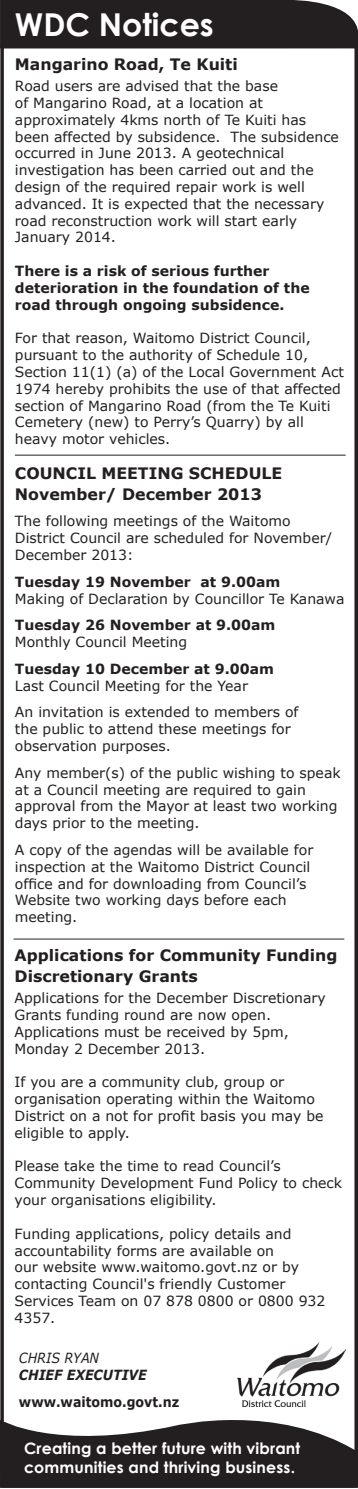
<style>
.page{position:relative;width:358px;height:1489px;background:#fff}
.page>*{position:absolute;margin:0;border:0;box-sizing:border-box;transform-origin:0 0}
.t1{font:700 31.5px "Century Gothic";color:#fff}
.t2{font:700 15.75px/21px "Verdana";color:#231f20}
.t3{font:700 15.75px/18.9px "Century Gothic";letter-spacing:.01em;color:#fff}
.t4{font:14px/16.8px "Verdana";color:#231f20}
.t5{font:700 14px/16.8px "Verdana";color:#231f20}
.t6{font:700 14px "Verdana";color:#231f20;scale:.9 1}
.t7{font:italic 700 14px "Verdana";color:#231f20;scale:.9 1}
.t8{font:italic 14px "Verdana";color:#231f20;scale:.9 1}
</style>
<div class="page">
<div style="left:0;top:45px;width:357px;height:1442px;border:4px solid #231f20"></div>
<img style="left:237px;top:1342px;width:107px;height:59px">
<div style="left:0;top:0;width:357px;height:48px;background:#231f20"></div>
<svg style="left:0;top:1401px;width:357px;height:86px;fill:#231f20"></svg>
<hr style="left:15px;top:454px;width:330px;height:1px;background:#231f20">
<hr style="left:14px;top:938px;width:330px;height:1px;background:#231f20">
<h1 class="t1" style="left:15px;top:1px;width:200px">WDC Notices</h1>
<p class="t2" style="left:15px;top:53px;width:224px">Mangarino Road, Te Kuiti</p>
<p class="t4" style="left:15px;top:77px;width:325px">Road users are advised that the base<br>of Mangarino Road, at a location at approximately 4kms north of Te Kuiti has been affected by subsidence. The subsidence occurred in June 2013. A geotechnical investigation has been carried out and the design of the required repair work is well advanced. It is expected that the necessary road reconstruction work will start early January 2014.</p>
<p class="t5" style="left:15px;top:262px;width:296px">There is a risk of serious further deterioration in the foundation of the road through ongoing subsidence.</p>
<p class="t4" style="left:15px;top:329px;width:330px">For that reason, Waitomo District Council, pursuant to the authority of Schedule 10, Section 11(1) (a) of the Local Government Act 1974 hereby prohibits the use of that affected section of Mangarino Road (from the Te Kuiti Cemetery (new) to Perry’s Quarry) by all heavy motor vehicles.</p>
<p class="t2" style="left:15px;top:462px;width:268px">COUNCIL MEETING SCHEDULE<br>November/ December 2013</p>
<p class="t4" style="left:15px;top:512px;width:318px">The following meetings of the Waitomo<br>District Council are scheduled for November/<br>December 2013:</p>
<p class="t5" style="left:15px;top:573px;width:266px">Tuesday 19 November at 9.00am</p>
<p class="t4" style="left:15px;top:589px;width:330px">Making of Declaration by Councillor Te Kanawa</p>
<p class="t5" style="left:15px;top:616px;width:261px">Tuesday 26 November at 9.00am</p>
<p class="t4" style="left:15px;top:633px;width:173px">Monthly Council Meeting</p>
<p class="t5" style="left:15px;top:660px;width:260px">Tuesday 10 December at 9.00am</p>
<p class="t4" style="left:15px;top:671px;width:284px;line-height:26.8px">Last Council Meeting for the Year<br>An invitation is extended to members of</p>
<p class="t4" style="left:15px;top:720px;width:277px">the public to attend these meetings for observation purposes.</p>
<p class="t4" style="left:15px;top:763px;width:327px">Any member(s) of the public wishing to speak at a Council meeting are required to gain approval from the Mayor at least two working days prior to the meeting.</p>
<p class="t4" style="left:15px;top:841px;width:299px">A copy of the agendas will be available for inspection at the Waitomo District Council office and for downloading from Council’s Website two working days before each meeting.</p>
<p class="t2" style="left:15px;top:944px;width:324px">Applications for Community Funding<br>Discretionary Grants</p>
<p class="t4" style="left:15px;top:989px;width:312px">Applications for the December Discretionary Grants funding round are now open.<br>Applications must be received by 5pm, Monday 2 December 2013.</p>
<p class="t4" style="left:15px;top:1073px;width:310px">If you are a community club, group or organisation operating within the Waitomo District on a not for profit basis you may be eligible to apply.</p>
<p class="t4" style="left:15px;top:1157px;width:328px">Please take the time to read Council’s<br>Community Development Fund Policy to check your organisations eligibility.</p>
<p class="t4" style="left:15px;top:1224px;width:312px">Funding applications, policy details and accountability forms are available on<br>our website www.waitomo.govt.nz or by contacting Council's friendly Customer Services Team on 07 878 0800 or 0800 932<br>4357.</p>
<p class="t8" style="left:19px;top:1348px;width:90px">CHRIS RYAN</p>
<p class="t7" style="left:19px;top:1366px;width:143px">CHIEF EXECUTIVE</p>
<p class="t6" style="left:19px;top:1392px;width:179px">www.waitomo.govt.nz</p>
<p class="t3" style="left:24px;top:1437px;width:277px">Creating a better future with vibrant communities and thriving business.</p>
</div>
